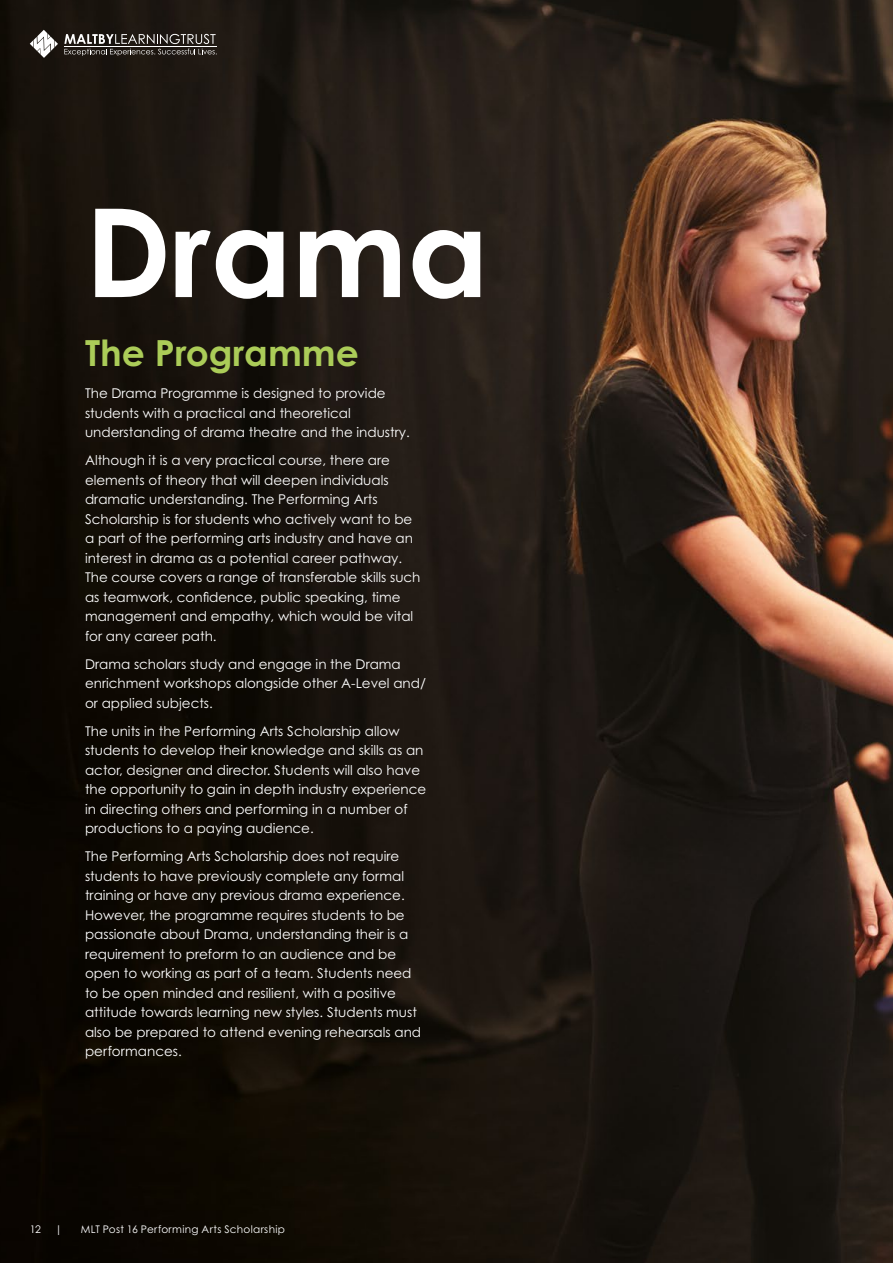
<style>
.page{position:relative;width:893px;height:1263px;background:#fff}
.page>*{position:absolute;margin:0;border:0;box-sizing:border-box;transform-origin:0 0}
.t1{font:700 123px "Century Gothic Pro";color:#fff}
.t2{font:700 36px "Century Gothic Pro";color:#abcc58}
.t3{font:13.5px/19.5px "Century Gothic Pro";color:#fff}
.t4{font:10.5px "Century Gothic Pro";letter-spacing:.03em;color:#fff}
</style>
<div class="page">
<img style="left:0;top:0;width:893px;height:1263px">
<svg style="left:64px;top:34px;width:153px;height:22px;background:#4f4a45"></svg>
<svg style="left:30px;top:30px;width:28px;height:28px"></svg>
<hr style="left:64px;top:46px;width:153px;height:1px;background:#fff">
<h1 class="t1" style="left:85px;top:176px;width:405px">Drama</h1>
<h2 class="t2" style="left:85px;top:331px;width:275px">The Programme</h2>
<p class="t3" style="left:85px;top:384px;width:326px">The Drama Programme is designed to provide students with a practical and theoretical understanding of drama theatre and the industry.</p>
<p class="t3" style="left:85px;top:450px;width:337px">Although it is a very practical course, there are elements of theory that will deepen individuals dramatic understanding. The Performing Arts Scholarship is for students who actively want to be a part of the performing arts industry and have an interest in drama as a potential career pathway.<br>The course covers a range of transferable skills such as teamwork, confidence, public speaking, time management and empathy, which would be vital for any career path.</p>
<p class="t3" style="left:85px;top:654px;width:342px">Drama scholars study and engage in the Drama enrichment workshops alongside other A-Level and/ or applied subjects.</p>
<p class="t3" style="left:85px;top:721px;width:343px">The units in the Performing Arts Scholarship allow students to develop their knowledge and skills as an actor, designer and director. Students will also have the opportunity to gain in depth industry experience in directing others and performing in a number of productions to a paying audience.</p>
<p class="t3" style="left:85px;top:846px;width:338px">The Performing Arts Scholarship does not require students to have previously complete any formal training or have any previous drama experience.<br>However, the programme requires students to be passionate about Drama, understanding their is a requirement to preform to an audience and be open to working as part of a team. Students need to be open minded and resilient, with a positive attitude towards learning new styles. Students must also be prepared to attend evening rehearsals and performances.</p>
<p class="t4" style="left:30px;top:1223px;width:13px">12</p>
<p class="t4" style="left:55px;top:1223px;width:9px">|</p>
<p class="t4" style="left:81px;top:1223px;width:206px">MLT Post 16 Performing Arts Scholarship</p>
</div>
